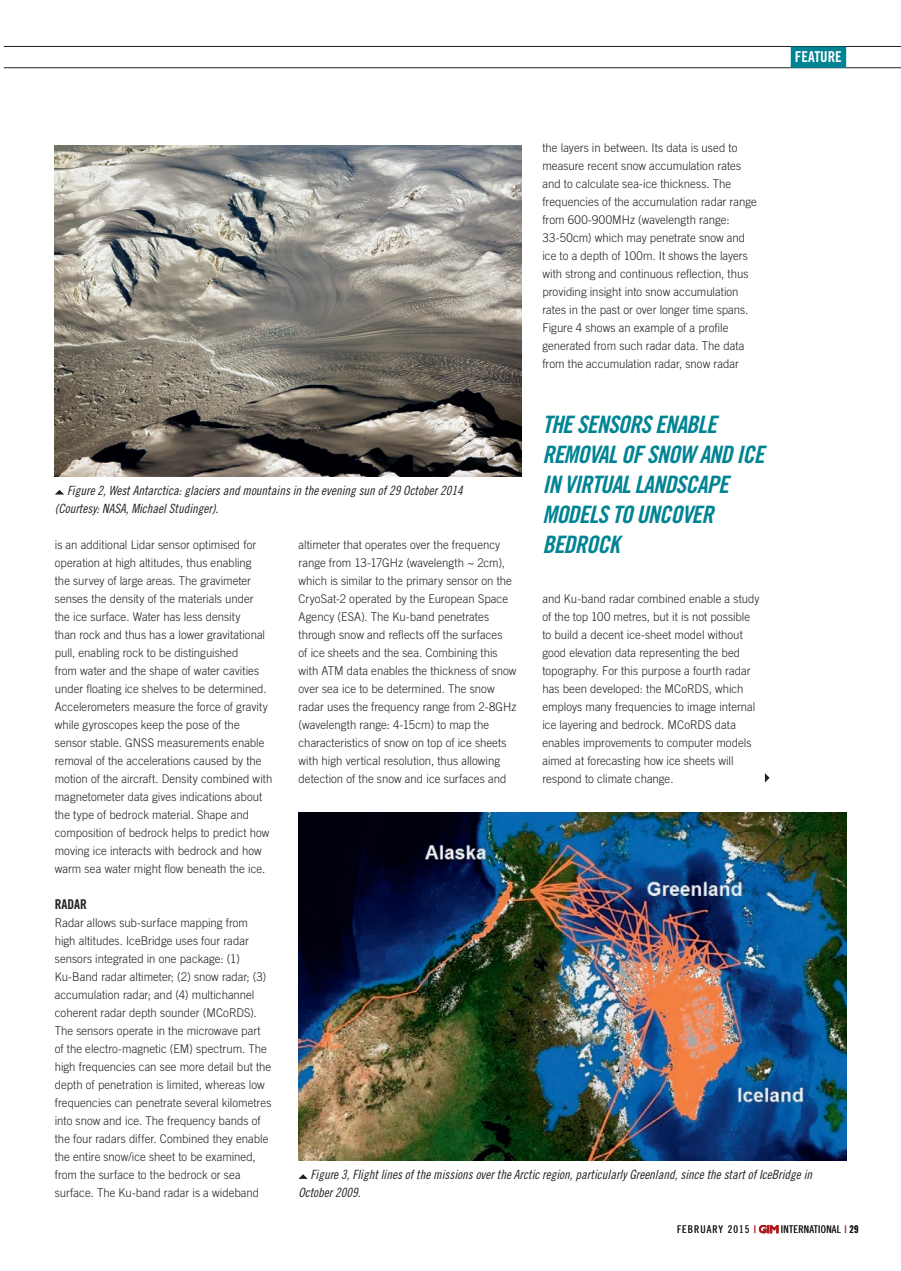
<style>
.page{position:relative;width:901px;height:1271px;background:#fff}
.page>*{position:absolute;margin:0;border:0;box-sizing:border-box;transform-origin:0 0}
.t1{font:24px/30px "Trade Gothic LT Std Bd Cn 20 Obl";letter-spacing:-.03em;color:#008494}
.t2{font:15px "Trade Gothic LT Std Bd Cn 20";color:#fff}
.t3{font:13.5px "Trade Gothic LT Std Bd Cn 20";color:#231f20}
.t4{font:12.75px/18px "Trade Gothic LT Std Cn 18 Obl";color:#231f20}
.t5{font:300 12px/18px "Trade Gothic LT Std";color:#231f20;scale:.95 1}
.t6{font:10.5px "Trade Gothic LT Std Cn 18";letter-spacing:.025em;color:#231f20}
.t7{font:10.5px "Trade Gothic LT Std Cn 18";letter-spacing:.1em;color:#231f20}
.s1{color:#ae1a1e}
.s2{font-family:"Trade Gothic LT Std Bd Cn 20"}
</style>
<div class="page">
<hr style="left:4px;top:67px;width:896px;height:1px;background:#231f20">
<hr style="left:4px;top:46px;width:896px;height:1px;background:#231f20">
<div style="left:790px;top:47px;width:56px;height:21px;background:#008494"></div>
<svg style="left:759px;top:1225px;width:19px;height:7px"></svg>
<svg style="left:764px;top:773px;width:5px;height:9px"></svg>
<img style="left:55px;top:146px;width:466px;height:330px">
<img style="left:298px;top:812px;width:548px;height:348px">
<svg style="left:55px;top:490px;width:9px;height:4px"></svg>
<svg style="left:299px;top:1174px;width:8px;height:4px"></svg>
<p class="t5" style="left:542px;top:140px;width:227px">the layers in between. Its data is used to measure recent snow accumulation rates and to calculate sea-ice thickness. The frequencies of the accumulation radar range from 600-900MHz (wavelength range:<br>33-50cm) which may penetrate snow and ice to a depth of 100m. It shows the layers with strong and continuous reflection, thus providing insight into snow accumulation rates in the past or over longer time spans.<br>Figure 4 shows an example of a profile generated from such radar data. The data from the accumulation radar, snow radar</p>
<p class="t2" style="left:794px;top:52px;width:48px">FEATURE</p>
<h1 class="t1" style="left:542px;top:411px;width:223px">THE SENSORS ENABLE<br>REMOVAL OF SNOW AND ICE<br>IN VIRTUAL LANDSCAPE<br>MODELS TO UNCOVER<br>BEDROCK</h1>
<p class="t4" style="left:55px;top:482px;width:409px;text-indent:12px">Figure 2, West Antarctica: glaciers and mountains in the evening sun of 29 October 2014 (Courtesy: NASA, Michael Studinger).</p>
<p class="t5" style="left:298px;top:536px;width:231px">altimeter that operates over the frequency range from 13-17GHz (wavelength ~ 2cm), which is similar to the primary sensor on the CryoSat-2 operated by the European Space Agency (ESA). The Ku-band penetrates through snow and reflects off the surfaces<br>of ice sheets and the sea. Combining this with ATM data enables the thickness of snow over sea ice to be determined. The snow radar uses the frequency range from 2-8GHz (wavelength range: 4-15cm) to map the characteristics of snow on top of ice sheets with high vertical resolution, thus allowing detection of the snow and ice surfaces and</p>
<p class="t5" style="left:55px;top:536px;width:230px">is an additional Lidar sensor optimised for operation at high altitudes, thus enabling<br>the survey of large areas. The gravimeter senses the density of the materials under<br>the ice surface. Water has less density<br>than rock and thus has a lower gravitational pull, enabling rock to be distinguished<br>from water and the shape of water cavities under floating ice shelves to be determined.<br>Accelerometers measure the force of gravity while gyroscopes keep the pose of the sensor stable. GNSS measurements enable removal of the accelerations caused by the motion of the aircraft. Density combined with magnetometer data gives indications about the type of bedrock material. Shape and composition of bedrock helps to predict how moving ice interacts with bedrock and how warm sea water might flow beneath the ice.</p>
<p class="t3" style="left:55px;top:899px;width:34px">RADAR</p>
<p class="t5" style="left:55px;top:914px;width:229px">Radar allows sub-surface mapping from high altitudes. IceBridge uses four radar sensors integrated in one package: (1)<br>Ku-Band radar altimeter; (2) snow radar; (3) accumulation radar; and (4) multichannel coherent radar depth sounder (MCoRDS).<br>The sensors operate in the microwave part of the electro-magnetic (EM) spectrum. The high frequencies can see more detail but the depth of penetration is limited, whereas low frequencies can penetrate several kilometres into snow and ice. The frequency bands of the four radars differ. Combined they enable the entire snow/ice sheet to be examined, from the surface to the bedrock or sea surface. The Ku-band radar is a wideband</p>
<p class="t5" style="left:542px;top:590px;width:230px">and Ku-band radar combined enable a study of the top 100 metres, but it is not possible to build a decent ice-sheet model without good elevation data representing the bed topography. For this purpose a fourth radar has been developed: the MCoRDS, which employs many frequencies to image internal ice layering and bedrock. MCoRDS data enables improvements to computer models aimed at forecasting how ice sheets will respond to climate change.</p>
<p class="t4" style="left:298px;top:1166px;width:515px;text-indent:12px">Figure 3, Flight lines of the missions over the Arctic region, particularly Greenland, since the start of IceBridge in<br>October 2009.</p>
<p class="t7" style="left:677px;top:1225px;width:81px">FEBRUARY 2015 <span class="s1">|</span></p>
<p class="t6" style="left:780px;top:1225px;width:79px">INTERNATIONAL <span class="s1">|</span> <span class="s2">29</span></p>
</div>
